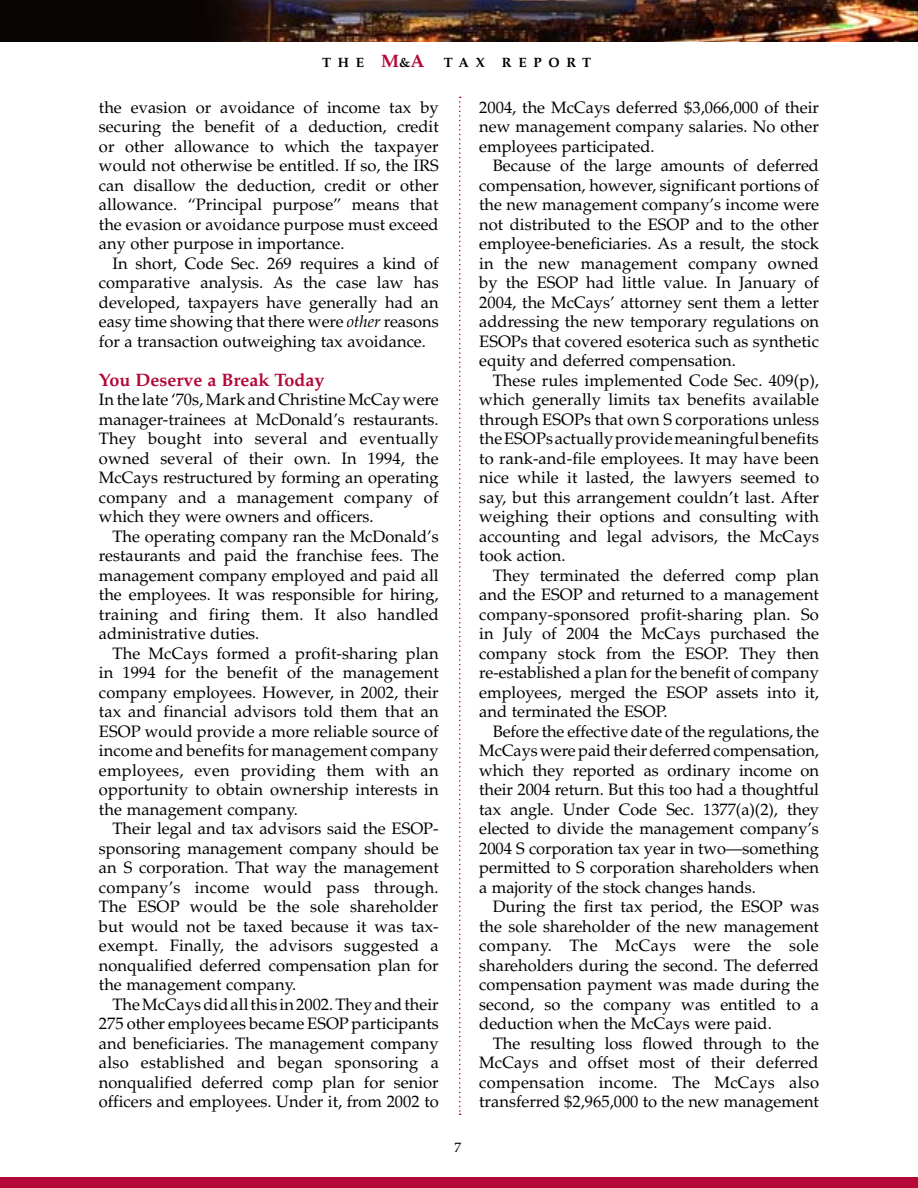
<style>
.page{position:relative;width:918px;height:1188px;background:#fff}
.page>*{position:absolute;margin:0;border:0;box-sizing:border-box;transform-origin:0 0}
.t1{font:700 18px "Palatino";color:#b30838}
.t2{font:16.5px/19.5px "Palatino";color:#000;text-align:justify}
.t3{font:700 13.5px "Palatino";letter-spacing:.5em;color:#000}
.t4{font:13.5px "Palatino";color:#000}
.s1{font-size:18px;color:#b30838}
.s2{font-style:italic}
</style>
<div class="page">
<div style="left:0;top:1177px;width:918px;height:11px;background:#b30838"></div>
<img style="left:0;top:0;width:918px;height:42px">
<svg style="left:459px;top:97px;width:2px;height:1018px"></svg>
<p class="t3" style="left:322px;top:55px;width:164px">The <span class="s1">M</span>&amp;<span class="s1">A</span> Tax</p>
<p class="t3" style="left:502px;top:55px;width:78px">Report</p>
<p class="t2" style="left:99px;top:97px;width:341px">the evasion or avoidance of income tax by securing the benefit of a deduction, credit or other allowance to which the taxpayer would not otherwise be entitled. If so, the IRS can disallow the deduction, credit or other allowance. “Principal purpose” means that the evasion or avoidance purpose must exceed any other purpose in importance.</p>
<p class="t2" style="left:99px;top:253px;width:341px;text-indent:13px">In short, Code Sec. 269 requires a kind of comparative analysis. As the case law has developed, taxpayers have generally had an easy time showing that there were <span class="s2">other</span> reasons for a transaction outweighing tax avoidance.</p>
<p class="t1" style="left:99px;top:369px;width:227px">You Deserve a Break Today</p>
<p class="t2" style="left:99px;top:390px;width:341px">In the late ‘70s, Mark and Christine McCay were manager-trainees at McDonald’s restaurants.<br>They bought into several and eventually owned several of their own. In 1994, the McCays restructured by forming an operating company and a management company of which they were owners and officers.</p>
<p class="t2" style="left:99px;top:526px;width:341px;text-indent:13px">The operating company ran the McDonald’s restaurants and paid the franchise fees. The management company employed and paid all the employees. It was responsible for hiring, training and firing them. It also handled administrative duties.</p>
<p class="t2" style="left:99px;top:643px;width:341px;text-indent:13px">The McCays formed a profit-sharing plan in 1994 for the benefit of the management company employees. However, in 2002, their tax and financial advisors told them that an ESOP would provide a more reliable source of income and benefits for management company employees, even providing them with an opportunity to obtain ownership interests in the management company.</p>
<p class="t2" style="left:99px;top:819px;width:341px;text-indent:13px">Their legal and tax advisors said the ESOP&shy;sponsoring management company should be an S corporation. That way the management company’s income would pass through.<br>The ESOP would be the sole shareholder but would not be taxed because it was tax&shy;exempt. Finally, the advisors suggested a nonqualified deferred compensation plan for the management company.</p>
<p class="t2" style="left:99px;top:995px;width:341px;text-indent:13px">The McCays did all this in 2002. They and their 275 other employees became ESOP participants and beneficiaries. The management company also established and began sponsoring a nonqualified deferred comp plan for senior officers and employees. Under it, from 2002 to</p>
<p class="t4" style="left:455px;top:1139px;width:8px">7</p>
<p class="t2" style="left:479px;top:98px;width:341px">2004, the McCays deferred $3,066,000 of their new management company salaries. No other employees participated.</p>
<p class="t2" style="left:479px;top:156px;width:341px;text-indent:13px">Because of the large amounts of deferred compensation, however, significant portions of the new management company’s income were not distributed to the ESOP and to the other employee-beneficiaries. As a result, the stock in the new management company owned by the ESOP had little value. In January of 2004, the McCays’ attorney sent them a letter addressing the new temporary regulations on ESOPs that covered esoterica such as synthetic equity and deferred compensation.</p>
<p class="t2" style="left:479px;top:371px;width:341px;text-indent:13px">These rules implemented Code Sec. 409(p), which generally limits tax benefits available through ESOPs that own S corporations unless the ESOPs actually provide meaningful benefits to rank-and-file employees. It may have been nice while it lasted, the lawyers seemed to say, but this arrangement couldn’t last. After weighing their options and consulting with accounting and legal advisors, the McCays took action.</p>
<p class="t2" style="left:479px;top:566px;width:341px;text-indent:13px">They terminated the deferred comp plan and the ESOP and returned to a management company-sponsored profit-sharing plan. So in July of 2004 the McCays purchased the company stock from the ESOP. They then re-established a plan for the benefit of company employees, merged the ESOP assets into it, and terminated the ESOP.</p>
<p class="t2" style="left:479px;top:722px;width:341px;text-indent:13px">Before the effective date of the regulations, the McCays were paid their deferred compensation, which they reported as ordinary income on their 2004 return. But this too had a thoughtful tax angle. Under Code Sec. 1377(a)(2), they elected to divide the management company’s 2004 S corporation tax year in two—something permitted to S corporation shareholders when a majority of the stock changes hands.</p>
<p class="t2" style="left:479px;top:897px;width:341px;text-indent:13px">During the first tax period, the ESOP was the sole shareholder of the new management company. The McCays were the sole shareholders during the second. The deferred compensation payment was made during the second, so the company was entitled to a deduction when the McCays were paid.</p>
<p class="t2" style="left:479px;top:1034px;width:341px;text-indent:13px">The resulting loss flowed through to the McCays and offset most of their deferred compensation income. The McCays also transferred $2,965,000 to the new management</p>
</div>
